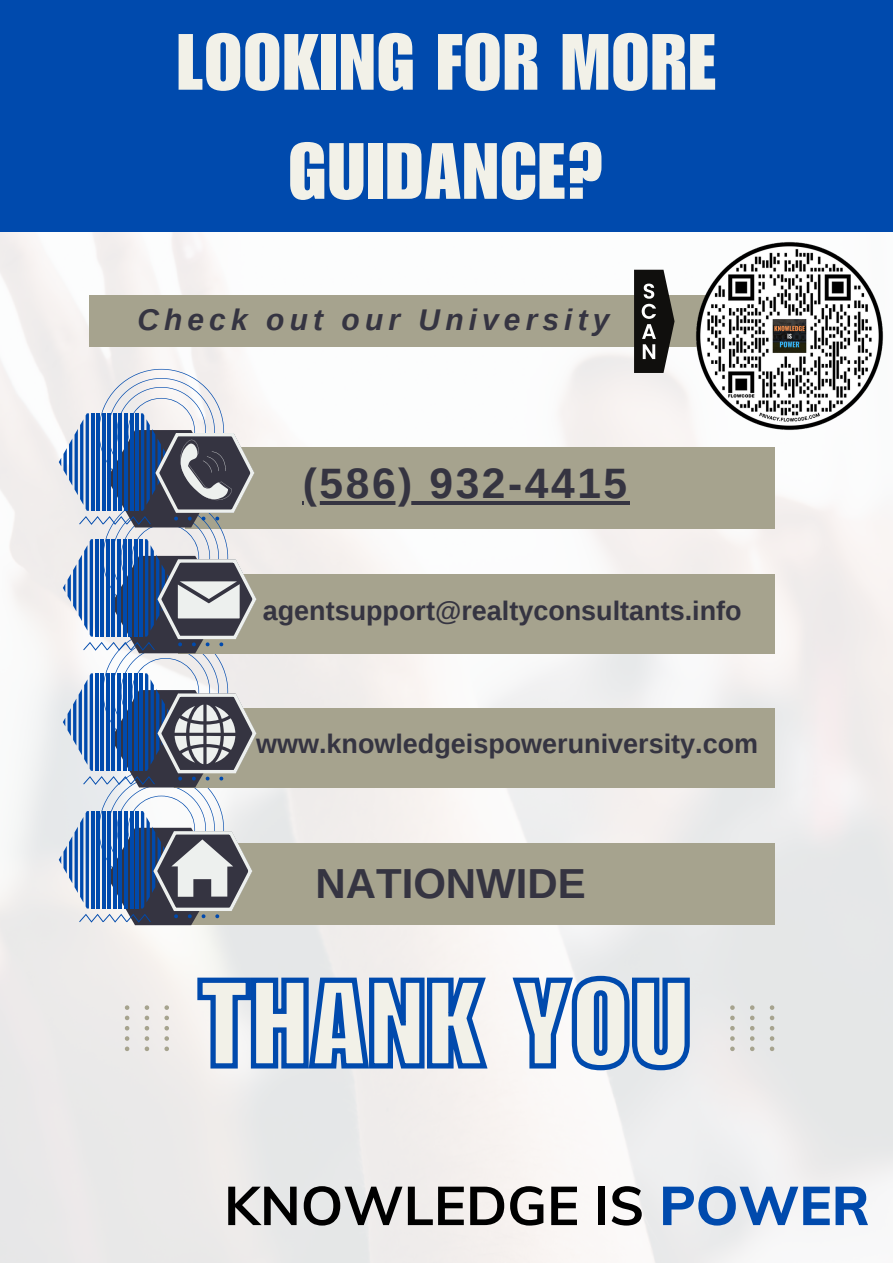
<style>
.page{position:relative;width:893px;height:1264px;background:#fff}
.page>*{position:absolute;margin:0;border:0;box-sizing:border-box;transform-origin:0 0}
.t1{font:78px/109.1px "Impact LT Std";letter-spacing:.02em;color:#f2f1e8;text-align:center}
.t2{font:700 54px "Muli";color:#000}
.t3{font:700 42.45px "Liberation Sans";letter-spacing:.06em;color:#353441}
.t4{font:700 42px "Liberation Sans";color:#353441}
.t5{font:italic 700 30px "Liberation Sans";letter-spacing:.17em;color:#353441}
.t6{font:700 27px "Liberation Sans";color:#353441}
.s1{font-weight:800;color:#004aad}
</style>
<div class="page">
<img style="left:0;top:231px;width:892px;height:1031px">
<div style="left:0;top:0;width:892px;height:231px;background:#004aad"></div>
<div style="left:89px;top:295px;width:711px;height:52px;background:#a6a38e"></div>
<div style="left:178px;top:843px;width:596px;height:81px;background:#a6a38e"></div>
<div style="left:175px;top:708px;width:599px;height:79px;background:#a6a38e"></div>
<div style="left:178px;top:574px;width:596px;height:79px;background:#a6a38e"></div>
<div style="left:185px;top:447px;width:589px;height:81px;background:#a6a38e"></div>
<svg style="left:195px;top:973px;width:497px;height:100px"></svg>
<svg style="left:125px;top:1005px;width:4px;height:4px"></svg>
<svg style="left:125px;top:1015px;width:4px;height:15px"></svg>
<svg style="left:125px;top:1036px;width:4px;height:4px"></svg>
<svg style="left:125px;top:1046px;width:4px;height:5px"></svg>
<svg style="left:145px;top:1005px;width:4px;height:4px"></svg>
<svg style="left:145px;top:1015px;width:4px;height:15px"></svg>
<svg style="left:145px;top:1036px;width:4px;height:4px"></svg>
<svg style="left:145px;top:1046px;width:4px;height:5px"></svg>
<svg style="left:164px;top:1005px;width:5px;height:4px"></svg>
<svg style="left:164px;top:1015px;width:5px;height:15px"></svg>
<svg style="left:164px;top:1036px;width:5px;height:4px"></svg>
<svg style="left:164px;top:1046px;width:5px;height:5px"></svg>
<svg style="left:730px;top:1005px;width:4px;height:4px"></svg>
<svg style="left:730px;top:1015px;width:4px;height:15px"></svg>
<svg style="left:730px;top:1036px;width:4px;height:4px"></svg>
<svg style="left:730px;top:1046px;width:4px;height:5px"></svg>
<svg style="left:750px;top:1005px;width:4px;height:4px"></svg>
<svg style="left:750px;top:1015px;width:4px;height:15px"></svg>
<svg style="left:750px;top:1036px;width:4px;height:4px"></svg>
<svg style="left:750px;top:1046px;width:4px;height:5px"></svg>
<svg style="left:769px;top:1005px;width:5px;height:4px"></svg>
<svg style="left:769px;top:1015px;width:5px;height:15px"></svg>
<svg style="left:769px;top:1036px;width:5px;height:4px"></svg>
<svg style="left:769px;top:1046px;width:5px;height:5px"></svg>
<svg style="left:59px;top:369px;width:197px;height:556px"></svg>
<img style="left:692px;top:238px;width:194px;height:195px">
<svg style="left:634px;top:270px;width:40px;height:103px;background:#42413f"></svg>
<hr style="left:303px;top:501px;width:326px;height:3px;background:#353441">
<p class="t1" style="left:177px;top:18px;width:540px">LOOKING FOR MORE<br>GUIDANCE?</p>
<p class="t5" style="left:137px;top:303px;width:473px">Check out our University</p>
<p class="t3" style="left:303px;top:459px;width:326px">(586) 932-4415</p>
<p class="t6" style="left:263px;top:595px;width:480px">agentsupport@realtyconsultants.info</p>
<p class="t6" style="left:256px;top:728px;width:503px">www.knowledgeispoweruniversity.com</p>
<p class="t4" style="left:315px;top:859px;width:272px">NATIONWIDE</p>
<p class="t2" style="left:224px;top:1170px;width:647px">KNOWLEDGE IS <span class="s1">POWER</span></p>
</div>
